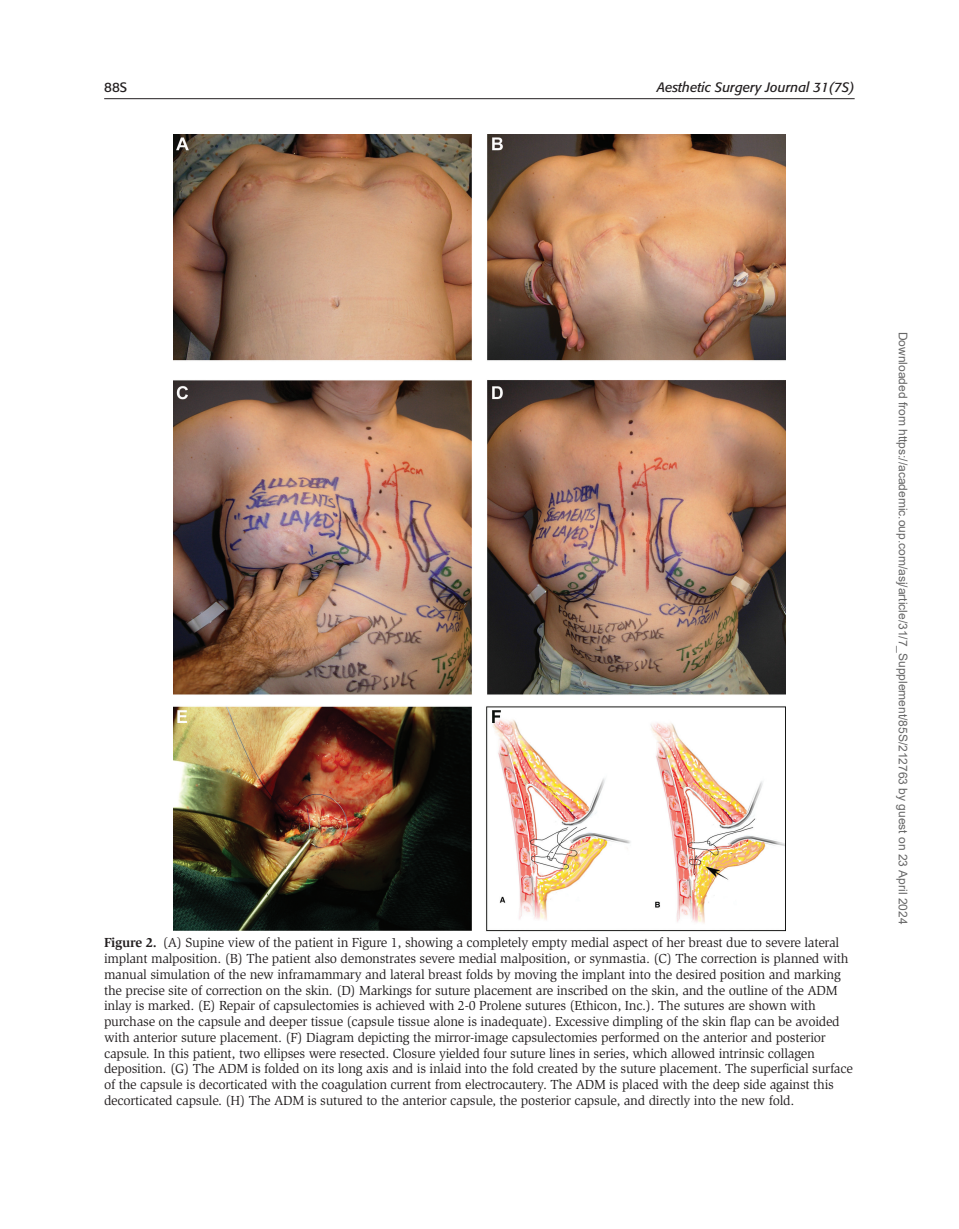
<style>
.page{position:relative;width:959px;height:1229px;background:#fff}
.page>*{position:absolute;margin:0;border:0;box-sizing:border-box;transform-origin:0 0}
.t1{font:13.5px/15.8px "Slimbach";letter-spacing:-.02em;color:#231f20}
.t2{font:italic 13.5px "Formata";color:#231f20}
.t3{font:13.5px "Formata";color:#231f20}
.t4{font:12px "Arial";color:#666}
.s1{font-weight:700}
</style>
<div class="page">
<hr style="left:104px;top:98px;width:750px;height:1px;background:#231f20">
<img style="left:173px;top:134px;width:612px;height:797px">
<p class="t3" style="left:104px;top:79px;width:25px">88S</p>
<p class="t2" style="left:657px;top:79px;width:199px">Aesthetic Surgery Journal 31(7S)</p>
<p class="t1" style="left:104px;top:935px;width:750px"><span class="s1">Figure 2.</span> (A) Supine view of the patient in Figure 1, showing a completely empty medial aspect of her breast due to severe lateral implant malposition. (B) The patient also demonstrates severe medial malposition, or synmastia. (C) The correction is planned with manual simulation of the new inframammary and lateral breast folds by moving the implant into the desired position and marking the precise site of correction on the skin. (D) Markings for suture placement are inscribed on the skin, and the outline of the ADM inlay is marked. (E) Repair of capsulectomies is achieved with 2-0 Prolene sutures (Ethicon, Inc.). The sutures are shown with purchase on the capsule and deeper tissue (capsule tissue alone is inadequate). Excessive dimpling of the skin flap can be avoided with anterior suture placement. (F) Diagram depicting the mirror-image capsulectomies performed on the anterior and posterior capsule. In this patient, two ellipses were resected. Closure yielded four suture lines in series, which allowed intrinsic collagen deposition. (G) The ADM is folded on its long axis and is inlaid into the fold created by the suture placement. The superficial surface of the capsule is decorticated with the coagulation current from electrocautery. The ADM is placed with the deep side against this decorticated capsule. (H) The ADM is sutured to the anterior capsule, the posterior capsule, and directly into the new fold.</p>
<p class="t4" style="left:907px;top:331px;width:594px;rotate:90deg">Downloaded from https://academic.oup.com/asj/article/31/7_Supplement/85S/212763 by guest on 23 April 2024</p>
</div>
